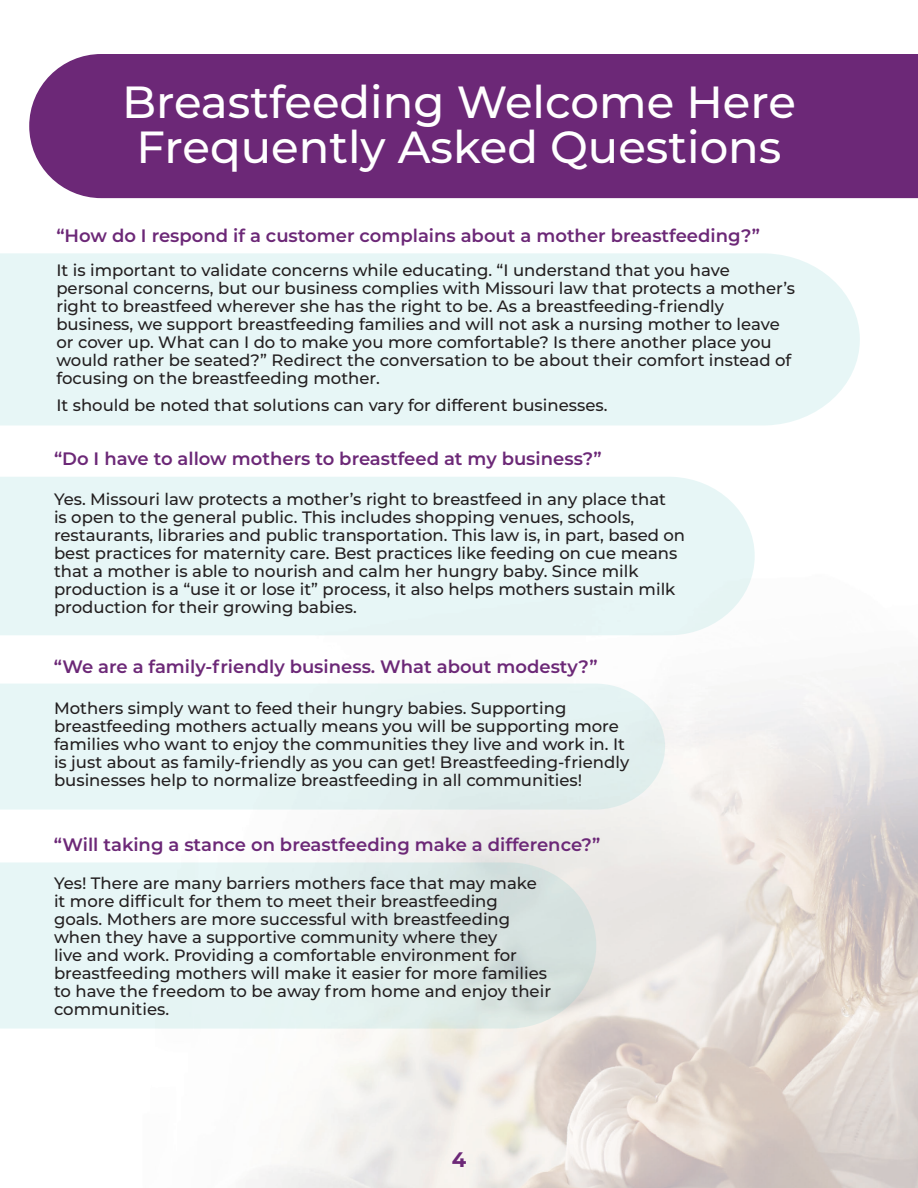
<style>
.page{position:relative;width:918px;height:1188px;background:#fff}
.page>*{position:absolute;margin:0;border:0;box-sizing:border-box;transform-origin:0 0}
.t1{font:500 45px/45px "Montserrat";color:#fff;text-align:center}
.t2{font:700 21px "Montserrat";color:#6c2877}
.t3{font:600 18px "Montserrat";color:#6c2877}
.t4{font:500 16.5px/18px "Montserrat";color:#231f20}
</style>
<div class="page">
<img style="left:0;top:198px;width:918px;height:990px">
<div style="left:29px;top:54px;width:889px;height:144px;background:#6c2877"></div>
<div style="left:0;top:253px;width:860px;height:173px;background:#e7f6f6"></div>
<div style="left:0;top:477px;width:755px;height:158px;background:#e7f6f6"></div>
<svg style="left:0;top:862px;width:596px;height:167px;background:#e0eeed"></svg>
<div style="left:0;top:684px;width:665px;height:126px;background:#e6f4f3"></div>
<h2 class="t1" style="left:122px;top:78px;width:675px">Breastfeeding Welcome Here<br>Frequently Asked Questions</h2>
<h3 class="t3" style="left:56px;top:223px;width:705px">“How do I respond if a customer complains about a mother breastfeeding?”</h3>
<p class="t4" style="left:56px;top:260px;width:740px">It is important to validate concerns while educating. “I understand that you have personal concerns, but our business complies with Missouri law that protects a mother’s right to breastfeed wherever she has the right to be. As a breastfeeding-friendly business, we support breastfeeding families and will not ask a nursing mother to leave or cover up. What can I do to make you more comfortable? Is there another place you would rather be seated?” Redirect the conversation to be about their comfort instead of focusing on the breastfeeding mother.</p>
<p class="t4" style="left:56px;top:395px;width:553px">It should be noted that solutions can vary for different businesses.</p>
<h3 class="t3" style="left:54px;top:446px;width:549px">“Do I have to allow mothers to breastfeed at my business?”</h3>
<p class="t4" style="left:54px;top:489px;width:633px">Yes. Missouri law protects a mother’s right to breastfeed in any place that<br>is open to the general public. This includes shopping venues, schools, restaurants, libraries and public transportation. This law is, in part, based on best practices for maternity care. Best practices like feeding on cue means that a mother is able to nourish and calm her hungry baby. Since milk production is a “use it or lose it” process, it also helps mothers sustain milk production for their growing babies.</p>
<h3 class="t3" style="left:54px;top:654px;width:545px">“We are a family-friendly business. What about modesty?”</h3>
<p class="t4" style="left:54px;top:699px;width:577px">Mothers simply want to feed their hungry babies. Supporting breastfeeding mothers actually means you will be supporting more families who want to enjoy the communities they live and work in. It is just about as family-friendly as you can get! Breastfeeding-friendly businesses help to normalize breastfeeding in all communities!</p>
<h3 class="t3" style="left:54px;top:832px;width:548px">“Will taking a stance on breastfeeding make a difference?”</h3>
<p class="t4" style="left:54px;top:873px;width:499px">Yes! There are many barriers mothers face that may make it more difficult for them to meet their breastfeeding<br>goals. Mothers are more successful with breastfeeding when they have a supportive community where they<br>live and work. Providing a comfortable environment for breastfeeding mothers will make it easier for more families to have the freedom to be away from home and enjoy their communities.</p>
<p class="t2" style="left:452px;top:1144px;width:16px">4</p>
</div>
